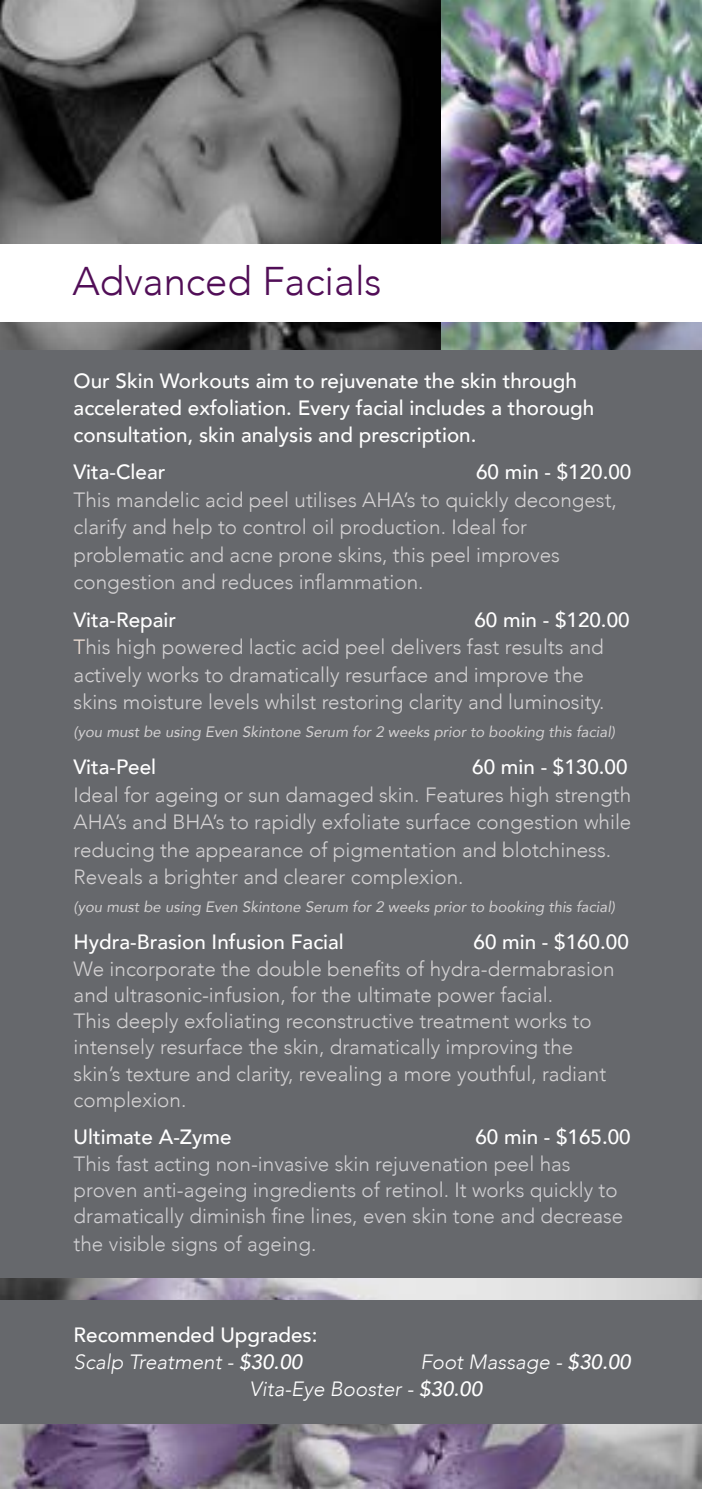
<style>
.page{position:relative;width:702px;height:1489px;background:#fff}
.page>*{position:absolute;margin:0;border:0;box-sizing:border-box;transform-origin:0 0}
.t1{font:300 40px "Avenir";color:#510e57}
.t2{font:300 20.5px/27.5px "Avenir";color:#d4d2d3}
.t3{font:500 20.5px/27px "Avenir";color:#fff}
.t4{font:300 20.5px/26.8px "Avenir";color:#d1d0d3}
.t5{font:italic 300 20.5px/27px "Avenir";color:#fff}
.t6{font:italic 15px "Avenir";color:#d4d2d3}
.s1{font-weight:500;color:#fff}
.s2{color:#efdfd5}
.s3{font-weight:300;font-style:italic}
.s4{font-style:italic}
.s5{font-weight:500}
</style>
<div class="page">
<div style="left:0;top:342px;width:702px;height:1146px;background:#66686c"></div>
<img style="left:0;top:1278px;width:702px;height:210px">
<img style="left:440px;top:0;width:262px;height:349px">
<img style="left:0;top:0;width:440px;height:349px">
<div style="left:0;top:244px;width:702px;height:77px;background:#fff"></div>
<div style="left:0;top:1299px;width:702px;height:124px;background:#66686c"></div>
<h1 class="t1" style="left:73px;top:258px;width:310px">Advanced Facials</h1>
<p class="t3" style="left:74px;top:366px;width:522px">Our Skin Workouts aim to rejuvenate the skin through accelerated exfoliation. Every facial includes a thorough consultation, skin analysis and prescription.</p>
<p class="t3" style="left:74px;top:457px;width:93px">Vita-Clear</p>
<p class="t3" style="left:476px;top:457px;width:157px">60 min - $120.00</p>
<p class="t2" style="left:74px;top:485px;width:545px">This mandelic acid peel utilises AHA’s to quickly decongest, clarify and help to control oil production. Ideal for problematic and acne prone skins, this peel improves congestion and reduces inflammation.</p>
<p class="t3" style="left:74px;top:605px;width:104px">Vita-Repair</p>
<p class="t2" style="left:74px;top:605px;width:557px;text-indent:401px"><span class="s1">60 min - $120.00<br></span><span class="s2">T</span>his high powered lactic acid peel delivers fast results and actively works to dramatically resurface and improve the skins moisture levels whilst restoring clarity and luminosity.</p>
<p class="t6" style="left:74px;top:722px;width:543px">(you must be using Even Skintone Serum for 2 weeks prior to booking this facial)</p>
<p class="t3" style="left:74px;top:752px;width:84px">Vita-Peel</p>
<p class="t3" style="left:472px;top:752px;width:157px">60 min - $130.00</p>
<p class="t2" style="left:74px;top:781px;width:559px">Ideal for ageing or sun damaged skin. Features high strength AHA’s and BHA’s to rapidly exfoliate surface congestion while reducing the appearance of pigmentation and blotchiness.<br>Reveals a brighter and clearer complexion.</p>
<p class="t6" style="left:74px;top:897px;width:543px">(you must be using Even Skintone Serum for 2 weeks prior to booking this facial)</p>
<p class="t3" style="left:74px;top:927px;width:272px">Hydra-Brasion Infusion Facial</p>
<p class="t3" style="left:473px;top:927px;width:157px">60 min - $160.00</p>
<p class="t2" style="left:74px;top:955px;width:542px;line-height:26.2px">We incorporate the double benefits of hydra-dermabrasion and ultrasonic-infusion, for the ultimate power facial.<br>This deeply exfoliating reconstructive treatment works to intensely resurface the skin, dramatically improving the skin’s texture and clarity, revealing a more youthful, radiant complexion.</p>
<p class="t3" style="left:74px;top:1122px;width:159px">Ultimate A-Zyme</p>
<p class="t3" style="left:475px;top:1122px;width:157px">60 min - $165.00</p>
<p class="t4" style="left:74px;top:1150px;width:551px">This fast acting non-invasive skin rejuvenation peel has proven anti-ageing ingredients of retinol. It works quickly to dramatically diminish fine lines, even skin tone and decrease the visible signs of ageing.</p>
<p class="t3" style="left:74px;top:1319px;width:245px">Recommended Upgrades:<br><span class="s3">Scalp Treatment -</span> <span class="s4">$30.00</span></p>
<p class="t5" style="left:249px;top:1347px;width:382px;text-indent:171px">Foot Massage - <span class="s5">$30.00<br></span>Vita-Eye Booster - <span class="s5">$30.00</span></p>
</div>
